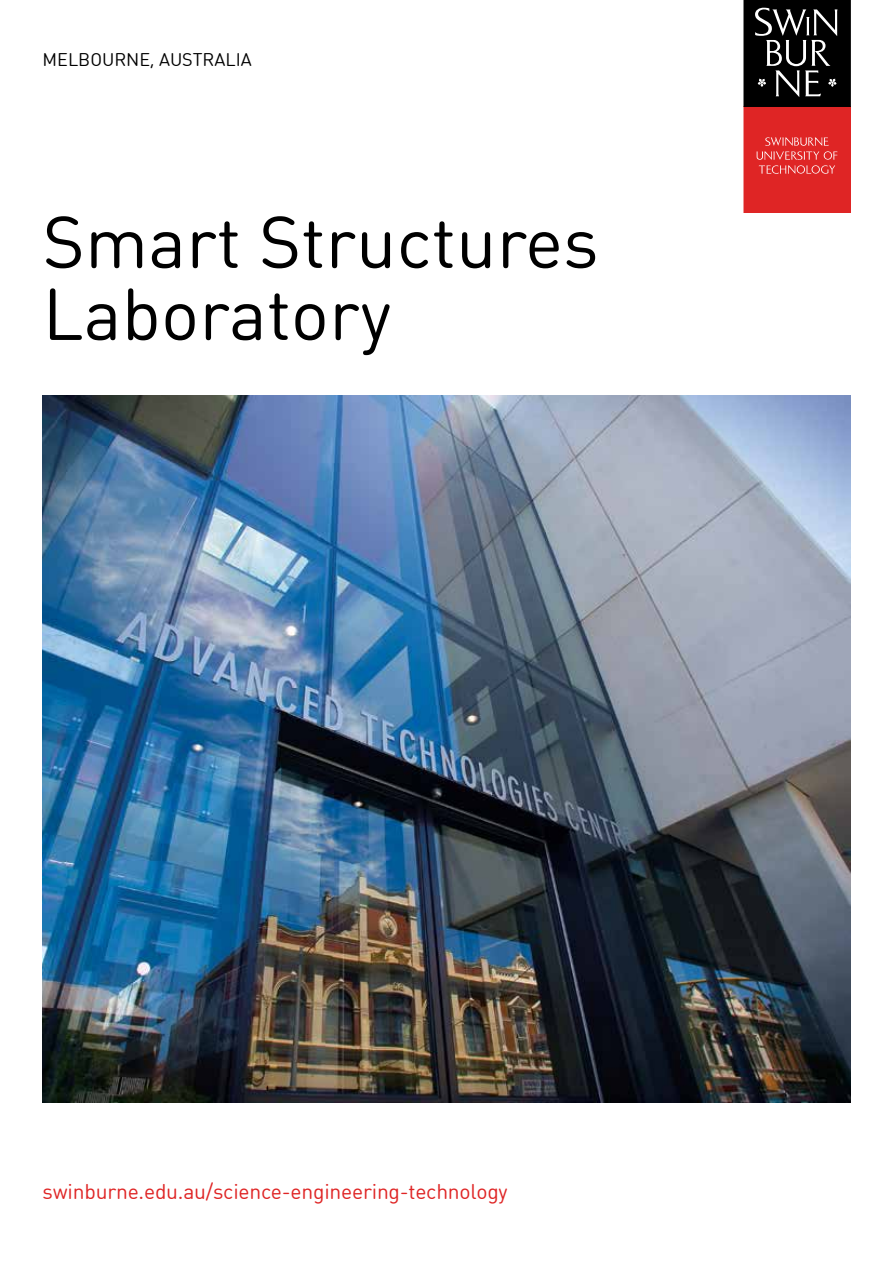
<style>
.page{position:relative;width:893px;height:1263px;background:#fff}
.page>*{position:absolute;margin:0;border:0;box-sizing:border-box;transform-origin:0 0}
.t1{font:72px/72px "DIN Round Offc";color:#000}
.t2{font:21px "DIN Round Offc";letter-spacing:-.01em;color:#df2525}
.t3{font:18px "DIN Round Offc";color:#000}
</style>
<div class="page">
<div style="left:744px;top:106px;width:106px;height:107px;background:#df2525"></div>
<svg style="left:756px;top:137px;width:81px;height:37px"></svg>
<svg style="left:744px;top:0;width:106px;height:107px;background:#222"></svg>
<img style="left:43px;top:396px;width:807px;height:707px">
<p class="t3" style="left:43px;top:49px;width:211px">MELBOURNE, AUSTRALIA</p>
<h1 class="t1" style="left:43px;top:205px;width:558px">Smart Structures<br>Laboratory</h1>
<p class="t2" style="left:43px;top:1178px;width:467px">swinburne.edu.au/science-engineering-technology</p>
</div>
